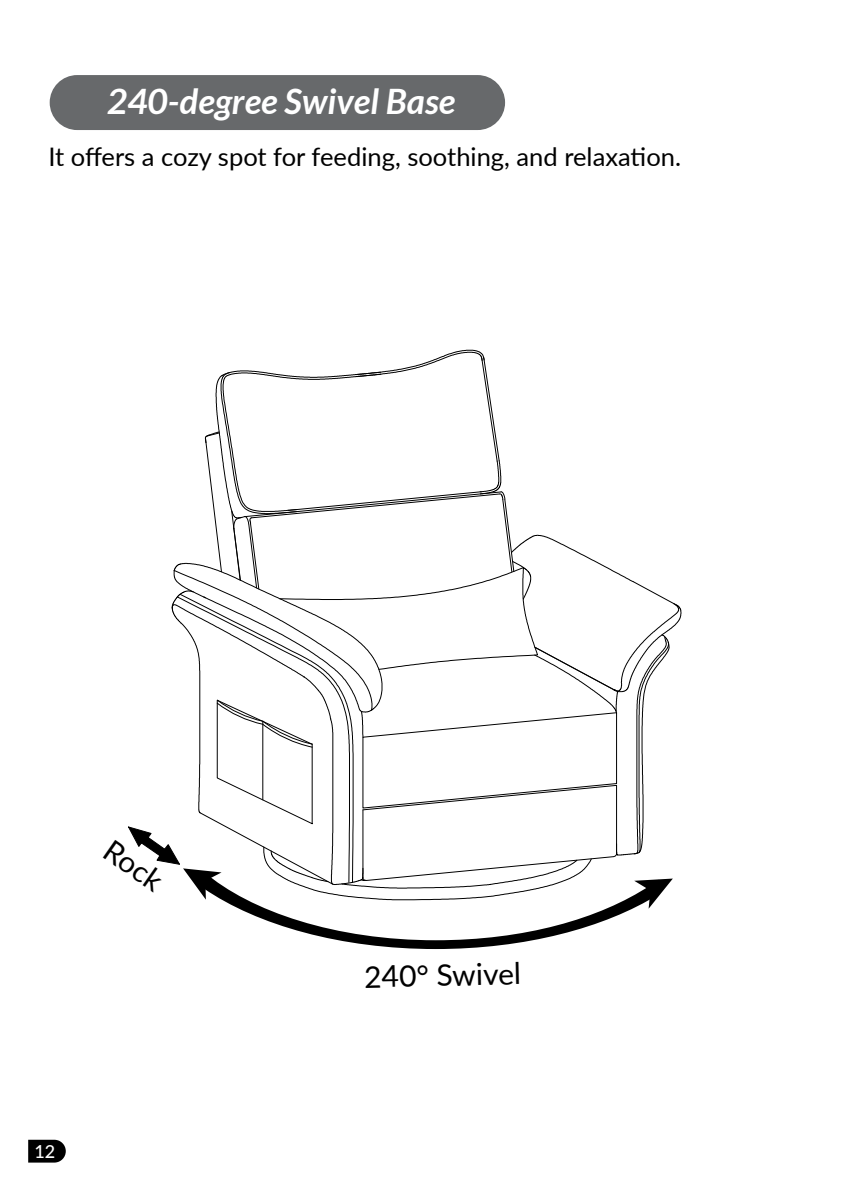
<style>
.page{position:relative;width:842px;height:1191px;background:#fff}
.page>*{position:absolute;margin:0;border:0;box-sizing:border-box;transform-origin:0 0}
.t1{font:italic 700 35px "Lato";color:#fff}
.t2{font:30px "Lato";color:#000}
.t3{font:25.6px "Lato";color:#000}
.t4{font:500 18px "Lato";color:#fff}
</style>
<div class="page">
<div style="left:50px;top:75px;width:455px;height:55px;background:#67696b;border-radius:27px"></div>
<svg style="left:28px;top:1139px;width:38px;height:23px"></svg>
<svg style="left:128px;top:349px;width:554px;height:600px"></svg>
<h1 class="t1" style="left:107px;top:82px;width:350px">240-degree Swivel Base</h1>
<p class="t3" style="left:48px;top:139px;width:634px">It offers a cozy spot for feeding, soothing, and relaxation.</p>
<p class="t2" style="left:120px;top:829px;width:66px;rotate:35deg">Rock</p>
<p class="t4" style="left:35px;top:1138px;width:22px">12</p>
<p class="t2" style="left:364px;top:955px;width:158px;rotate:-1deg">240° Swivel</p>
</div>
